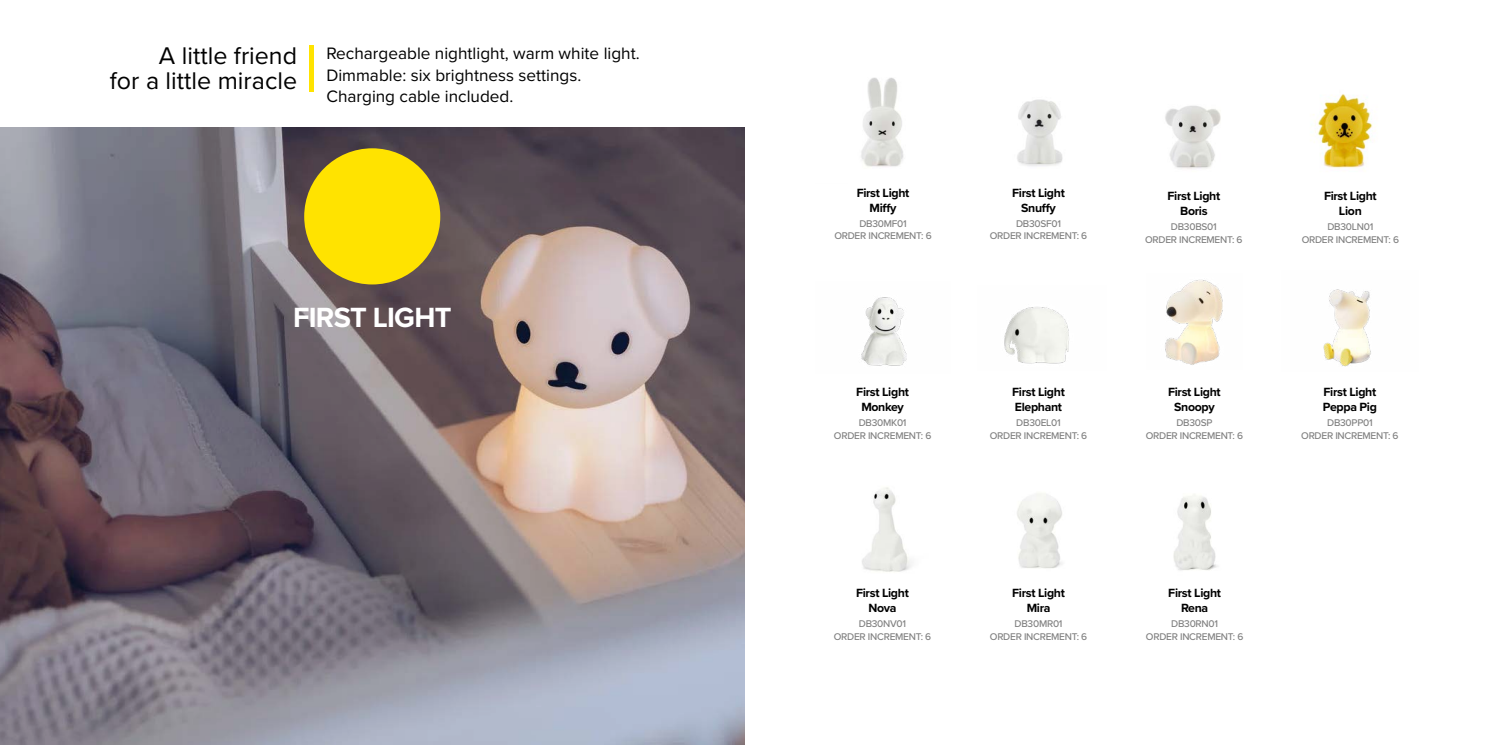
<style>
.page{position:relative;width:1489px;height:745px;background:#fff}
.page>*{position:absolute;margin:0;border:0;box-sizing:border-box;transform-origin:0 0}
.t1{font:700 28.75px "Proxima Nova";letter-spacing:-.025em;color:#fff}
.t2{font:25px/25px "Proxima Nova";color:#000;text-align:right}
.t3{font:17.12px/21.4px "Proxima Nova";color:#000}
.t4{font:700 12.25px/14.8px "Proxima Nova";letter-spacing:-.025em;color:#000;text-align:center}
.t5{font:500 10.12px/12.1px "Proxima Nova";letter-spacing:-.025em;color:#808080;text-align:center}
</style>
<div class="page">
<img style="left:861px;top:77px;width:43px;height:90px">
<img style="left:1017px;top:99px;width:46px;height:67px">
<img style="left:1313px;top:94px;width:60px;height:75px">
<img style="left:1165px;top:106px;width:56px;height:63px">
<img style="left:861px;top:297px;width:46px;height:69px">
<img style="left:1004px;top:307px;width:65px;height:57px">
<img style="left:1323px;top:289px;width:48px;height:78px">
<img style="left:1165px;top:279px;width:58px;height:86px">
<img style="left:862px;top:487px;width:50px;height:85px">
<img style="left:1173px;top:494px;width:45px;height:77px">
<img style="left:1017px;top:493px;width:45px;height:76px">
<img style="left:0;top:127px;width:744px;height:617px">
<div style="left:304px;top:148px;width:136px;height:136px;background:#ffe300;border-radius:50%"></div>
<div style="left:309px;top:46px;width:5px;height:46px;background:#ffe300"></div>
<h2 class="t2" style="left:110px;top:42px;width:189px">A little friend<br>for a little miracle</h2>
<h3 class="t3" style="left:326px;top:42px;width:315px">Rechargeable nightlight, warm white light.<br>Dimmable: six brightness settings.<br>Charging cable included.</h3>
<h1 class="t1" style="left:293px;top:295px;width:160px">FIRST LIGHT</h1>
<p class="t4" style="left:856px;top:185px;width:54px">First Light<br>Miffy</p>
<p class="t5" style="left:834px;top:217px;width:99px">DB30MF01<br>ORDER INCREMENT: 6</p>
<p class="t4" style="left:856px;top:384px;width:54px">First Light<br>Monkey</p>
<p class="t5" style="left:834px;top:416px;width:99px">DB30MK01<br>ORDER INCREMENT: 6</p>
<p class="t4" style="left:1012px;top:185px;width:54px">First Light<br>Snuffy</p>
<p class="t5" style="left:989px;top:217px;width:99px">DB30SF01<br>ORDER INCREMENT: 6</p>
<p class="t4" style="left:1012px;top:384px;width:54px;text-align:left">First Light<br>Elephant</p>
<p class="t5" style="left:989px;top:416px;width:99px">DB30EL01<br>ORDER INCREMENT: 6</p>
<p class="t4" style="left:1167px;top:188px;width:54px">First Light<br>Boris</p>
<p class="t5" style="left:1145px;top:220px;width:99px">DB30BS01<br>ORDER INCREMENT: 6</p>
<p class="t4" style="left:1167px;top:384px;width:54px">First Light<br>Snoopy</p>
<p class="t5" style="left:1145px;top:416px;width:99px">DB30SP<br>ORDER INCREMENT: 6</p>
<p class="t4" style="left:1323px;top:188px;width:54px">First Light<br>Lion</p>
<p class="t5" style="left:1301px;top:220px;width:99px">DB30LN01<br>ORDER INCREMENT: 6</p>
<p class="t4" style="left:1322px;top:384px;width:56px;text-align:left">First Light<br>Peppa Pig</p>
<p class="t5" style="left:1301px;top:416px;width:99px">DB30PP01<br>ORDER INCREMENT: 6</p>
<p class="t4" style="left:856px;top:585px;width:54px">First Light<br>Nova</p>
<p class="t5" style="left:833px;top:617px;width:99px">DB30NV01<br>ORDER INCREMENT: 6</p>
<p class="t4" style="left:1012px;top:585px;width:54px">First Light<br>Mira</p>
<p class="t5" style="left:989px;top:617px;width:99px">DB30MR01<br>ORDER INCREMENT: 6</p>
<p class="t4" style="left:1168px;top:585px;width:54px">First Light<br>Rena</p>
<p class="t5" style="left:1145px;top:617px;width:99px">DB30RN01<br>ORDER INCREMENT: 6</p>
</div>
